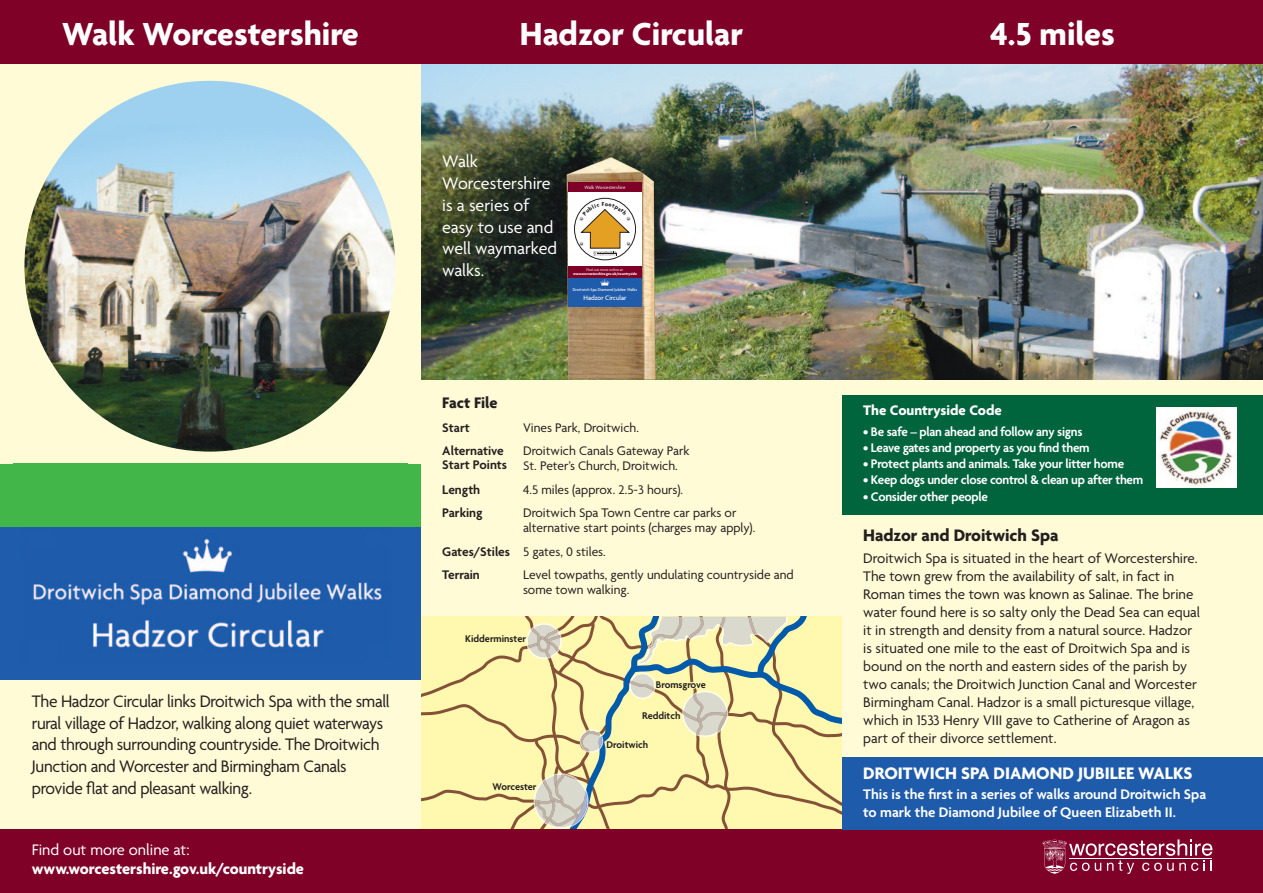
<style>
.page{position:relative;width:1263px;height:893px;background:#fff}
.page>*{position:absolute;margin:0;border:0;box-sizing:border-box;transform-origin:0 0}
.t1{font:700 34.5px "Agenda";color:#fff}
.t2{font:18px/21.8px "Agenda";letter-spacing:-.02em;color:#231f20}
.t3{font:18px/21.8px "Agenda";color:#fff}
.t4{font:700 18px "Agenda";color:#fff}
.t5{font:700 18px "Agenda";color:#231f20}
.t6{font:700 16.5px/19.5px "Agenda";color:#fff}
.t7{font:700 16.5px "Agenda";letter-spacing:-.005em;color:#231f20}
.t8{font:15px/18px "Agenda";color:#231f20}
.t9{font:600 15px/18px "Agenda";color:#fff}
.t10{font:700 15px "Agenda";color:#fff}
.t11{font:13.5px/15px "Agenda";color:#231f20}
.t12{font:600 13.5px "Agenda";letter-spacing:-.02em;color:#fff}
.t13{font:600 13.5px "Agenda";color:#231f20}
.t14{font:600 10.5px "Agenda";color:#231f20}
.t15{font:500 6.9px "Agenda";color:#fff}
.t16{font:4.95px "Agenda";color:#fff}
.t17{font:500 4.35px "Agenda";letter-spacing:-.005em;color:#fff}
.t18{font:700 3.9px/4.3px "Agenda";color:#fff;text-align:center}
.s1{font-weight:400}
</style>
<div class="page">
<div style="left:0;top:64px;width:1263px;height:765px;background:#fffbd6"></div>
<img style="left:421px;top:64px;width:842px;height:315px">
<svg style="left:421px;top:617px;width:421px;height:212px;background:#eae4a8"></svg>
<img style="left:567px;top:157px;width:89px;height:222px">
<img style="left:0;top:527px;width:421px;height:81px">
<img style="left:0;top:608px;width:421px;height:71px">
<div style="left:0;top:0;width:1263px;height:64px;background:#7f0128"></div>
<div style="left:0;top:829px;width:1263px;height:64px;background:#7f0128"></div>
<img style="left:24px;top:81px;width:371px;height:371px;border-radius:185px">
<svg style="left:1042px;top:839px;width:170px;height:35px"></svg>
<div style="left:842px;top:395px;width:421px;height:119px;background:#00643d"></div>
<img style="left:1156px;top:407px;width:81px;height:81px">
<div style="left:0;top:463px;width:421px;height:64px;background:#42b649"></div>
<div style="left:842px;top:757px;width:421px;height:72px;background:#1e5baa"></div>
<div style="left:568px;top:183px;width:74px;height:9px;background:#7f0128"></div>
<div style="left:568px;top:277px;width:74px;height:29px;background:#215caa"></div>
<div style="left:568px;top:266px;width:74px;height:11px;background:#7f0128"></div>
<div style="left:568px;top:192px;width:74px;height:74px;background:#fff"></div>
<div style="left:574px;top:198px;width:62px;height:62px;border:1px solid #231f20;border-radius:50%"></div>
<svg style="left:579px;top:202px;width:52px;height:54px"></svg>
<h1 class="t1" style="left:62px;top:13px;width:298px">Walk Worcestershire</h1>
<p class="t1" style="left:520px;top:13px;width:225px">Hadzor Circular</p>
<p class="t1" style="left:990px;top:13px;width:126px">4.5 miles</p>
<p class="t2" style="left:32px;top:690px;width:359px">The Hadzor Circular links Droitwich Spa with the small rural village of Hadzor, walking along quiet waterways and through surrounding countryside. The Droitwich Junction and Worcester and Birmingham Canals provide flat and pleasant walking.</p>
<p class="t6" style="left:32px;top:839px;width:274px"><span class="s1">Find out more online at: </span>www.worcestershire.gov.uk/countryside</p>
<p class="t3" style="left:442px;top:150px;width:116px">Walk<br>Worcestershire is a series of easy to use and well waymarked walks.</p>
<p class="t16" style="left:585px;top:185px;width:42px">Walk Worcestershire</p>
<p class="t18" style="left:573px;top:267px;width:66px"><span class="s1">Find out more online at: </span>www.worcestershire.gov.uk/countryside</p>
<p class="t17" style="left:573px;top:287px;width:66px">Droitwich Spa Diamond Jubilee Walks</p>
<p class="t15" style="left:583px;top:294px;width:44px">Hadzor Circular</p>
<h2 class="t7" style="left:442px;top:393px;width:57px">Fact File</h2>
<p class="t13" style="left:442px;top:419px;width:29px">Start</p>
<p class="t11" style="left:523px;top:419px;width:117px">Vines Park, Droitwich.</p>
<p class="t13" style="left:442px;top:442px;width:63px">Alternative</p>
<p class="t11" style="left:523px;top:443px;width:168px">Droitwich Canals Gateway Park</p>
<p class="t13" style="left:442px;top:456px;width:66px">Start Points</p>
<p class="t11" style="left:523px;top:458px;width:156px">St. Peter’s Church, Droitwich.</p>
<p class="t13" style="left:442px;top:481px;width:40px">Length</p>
<p class="t11" style="left:523px;top:481px;width:162px">4.5 miles (approx. 2.5-3 hours).</p>
<p class="t13" style="left:442px;top:504px;width:42px">Parking</p>
<p class="t11" style="left:523px;top:505px;width:234px">Droitwich Spa Town Centre car parks or alternative start points (charges may apply).</p>
<p class="t13" style="left:442px;top:543px;width:69px">Gates/Stiles</p>
<p class="t11" style="left:523px;top:543px;width:84px">5 gates, 0 stiles.</p>
<p class="t13" style="left:442px;top:566px;width:39px">Terrain</p>
<p class="t11" style="left:523px;top:567px;width:272px">Level towpaths, gently undulating countryside and some town walking.</p>
<p class="t14" style="left:465px;top:632px;width:62px">Kidderminster</p>
<p class="t14" style="left:492px;top:780px;width:46px">Worcester</p>
<p class="t14" style="left:656px;top:678px;width:51px">Bromsgrove</p>
<p class="t14" style="left:642px;top:709px;width:40px">Redditch</p>
<p class="t14" style="left:607px;top:739px;width:43px">Droitwich</p>
<p class="t10" style="left:863px;top:401px;width:140px">The Countryside Code</p>
<p class="t12" style="left:863px;top:423px;width:221px">• Be safe – plan ahead and follow any signs</p>
<p class="t12" style="left:863px;top:439px;width:228px">• Leave gates and property as you find them</p>
<p class="t12" style="left:863px;top:456px;width:262px">• Protect plants and animals. Take your litter home</p>
<p class="t12" style="left:863px;top:472px;width:281px">• Keep dogs under close control &amp; clean up after them</p>
<p class="t12" style="left:863px;top:488px;width:126px">• Consider other people</p>
<h2 class="t5" style="left:863px;top:524px;width:197px">Hadzor and Droitwich Spa</h2>
<p class="t8" style="left:863px;top:549px;width:338px">Droitwich Spa is situated in the heart of Worcestershire.<br>The town grew from the availability of salt, in fact in Roman times the town was known as Salinae. The brine water found here is so salty only the Dead Sea can equal it in strength and density from a natural source. Hadzor is situated one mile to the east of Droitwich Spa and is bound on the north and eastern sides of the parish by two canals; the Droitwich Junction Canal and Worcester Birmingham Canal. Hadzor is a small picturesque village, which in 1533 Henry VIII gave to Catherine of Aragon as part of their divorce settlement.</p>
<p class="t4" style="left:863px;top:762px;width:331px">DROITWICH SPA DIAMOND JUBILEE WALKS</p>
<p class="t9" style="left:863px;top:785px;width:344px">This is the first in a series of walks around Droitwich Spa to mark the Diamond Jubilee of Queen Elizabeth II.</p>
</div>
